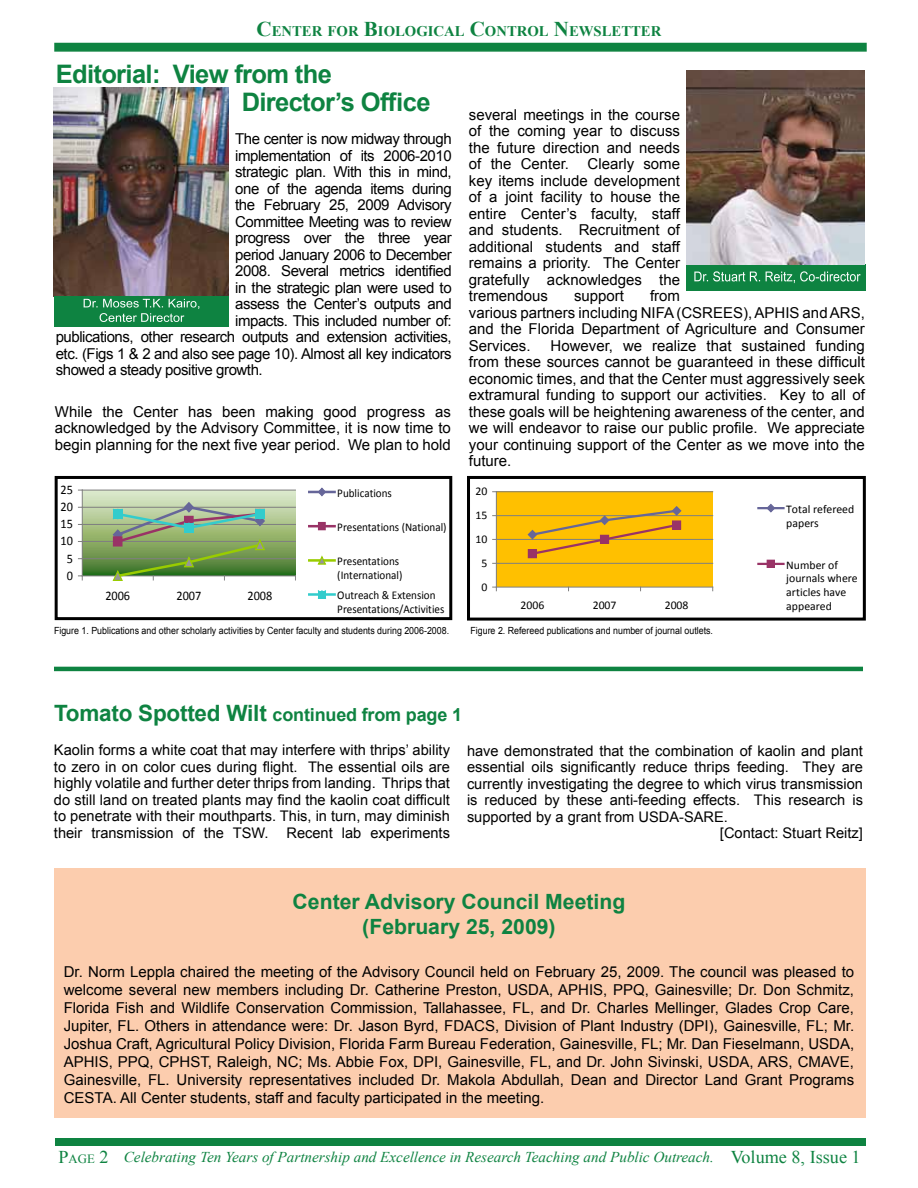
<style>
.page{position:relative;width:918px;height:1188px;background:#fff}
.page>*{position:absolute;margin:0;border:0;box-sizing:border-box;transform-origin:0 0}
.t1{font:700 25.5px/28.5px "Arial";letter-spacing:-.025em;color:#0e8341}
.t2{font:700 21px/25.2px "Arial";color:#0e8341;text-align:center}
.t3{font:700 18px "Arial";letter-spacing:-.01em;color:#0e8341}
.t4{font:18px "Times New Roman";color:#0e8341}
.t5{font:15px/16.5px "Arial";letter-spacing:-.03em;color:#000;text-align:justify}
.t6{font:15px/16.5px "Arial";color:#000}
.t7{font:italic 15px "Times New Roman";color:#0e8341}
.t8{font:14.7px/16.5px "Arial";color:#000;text-align:justify}
.t9{font:700 14.7px "Times New Roman";color:#0e8341}
.t10{font:13.05px "Calibri";color:#000;scale:.94 1}
.t11{font:12.6px "Times New Roman";color:#0e8341}
.t12{font:11.85px/14.1px "Calibri";color:#000;scale:.94 1}
.t13{font:11.7px/13.8px "Calibri";color:#000}
.t14{font:9.9px "Arial";color:#000;scale:.9 1}
.s1{font-size:21px}
.s2{font-size:22.5px}
.s3{font-size:18px}
</style>
<div class="page">
<div style="left:54px;top:43px;width:813px;height:9px;background:#0e8341;border:2px solid #0e8341"></div>
<div style="left:54px;top:869px;width:812px;height:249px;background:#fccdae"></div>
<img style="left:54px;top:88px;width:175px;height:208px">
<div style="left:55px;top:1138px;width:811px;height:8px;background:#0e8341"></div>
<div style="left:54px;top:296px;width:174px;height:30px;background:#0e8341"></div>
<svg style="left:84px;top:299px;width:115px;height:23px"></svg>
<div style="left:686px;top:264px;width:179px;height:27px;background:#0e8341"></div>
<svg style="left:694px;top:271px;width:167px;height:12px"></svg>
<img style="left:687px;top:71px;width:177px;height:194px">
<svg style="left:78px;top:487px;width:258px;height:112px"></svg>
<div style="left:55px;top:476px;width:397px;height:144px;border:3px solid #000"></div>
<svg style="left:492px;top:491px;width:293px;height:101px"></svg>
<div style="left:467px;top:476px;width:399px;height:145px;border:3px solid #000"></div>
<hr style="left:54px;top:667px;width:809px;height:4px;background:#0e8341">
<p class="t9" style="left:257px;top:21px;width:406px"><span class="s1">C</span>ENTER FOR <span class="s1">B</span>IOLOGICAL <span class="s1">C</span>ONTROL <span class="s1">N</span>EWSLETTER</p>
<h1 class="t1" style="left:242px;top:61px;width:190px;text-indent:-186px">Editorial: View from the<br>Director’s Office</h1>
<p class="t5" style="left:235px;top:131px;width:218px">The center is now midway through</p>
<p class="t5" style="left:235px;top:147px;width:218px">implementation of its 2006-2010</p>
<p class="t5" style="left:235px;top:164px;width:218px">strategic plan. With this in mind,</p>
<p class="t5" style="left:235px;top:180px;width:218px">one of the agenda items during</p>
<p class="t5" style="left:235px;top:197px;width:218px">the February 25, 2009 Advisory</p>
<p class="t5" style="left:235px;top:213px;width:218px">Committee Meeting was to review</p>
<p class="t5" style="left:235px;top:230px;width:218px">progress over the three year</p>
<p class="t5" style="left:235px;top:246px;width:218px">period January 2006 to December</p>
<p class="t5" style="left:235px;top:263px;width:218px">2008. Several metrics identified</p>
<p class="t5" style="left:235px;top:279px;width:218px">in the strategic plan were used to</p>
<p class="t5" style="left:235px;top:296px;width:218px">assess the Center’s outputs and</p>
<p class="t5" style="left:235px;top:312px;width:218px">impacts. This included number of:</p>
<p class="t5" style="left:56px;top:329px;width:397px">publications, other research outputs and extension activities,</p>
<p class="t5" style="left:56px;top:345px;width:397px">etc. (Figs 1 &amp; 2 and also see page 10). Almost all key indicators</p>
<p class="t5" style="left:56px;top:362px;width:208px">showed a steady positive growth.</p>
<p class="t5" style="left:55px;top:403px;width:397px">While the Center has been making good progress as acknowledged by the Advisory Committee, it is now time to begin planning for the next five year period. We plan to hold</p>
<p class="t10" style="left:61px;top:482px;width:15px">25</p>
<p class="t10" style="left:61px;top:499px;width:15px">20</p>
<p class="t10" style="left:61px;top:516px;width:15px">15</p>
<p class="t10" style="left:61px;top:533px;width:15px">10</p>
<p class="t10" style="left:67px;top:550px;width:8px">5</p>
<p class="t10" style="left:67px;top:567px;width:8px">0</p>
<p class="t10" style="left:105px;top:588px;width:28px">2006</p>
<p class="t10" style="left:177px;top:588px;width:28px">2007</p>
<p class="t10" style="left:248px;top:588px;width:28px">2008</p>
<p class="t12" style="left:337px;top:485px;width:60px">Publications</p>
<p class="t12" style="left:337px;top:520px;width:118px">Presentations (National)</p>
<p class="t12" style="left:337px;top:554px;width:71px">Presentations (International)</p>
<p class="t12" style="left:337px;top:588px;width:115px">Outreach &amp; Extension<br>Presentations/Activities</p>
<p class="t14" style="left:54px;top:624px;width:441px">Figure 1. Publications and other scholarly activities by Center faculty and students during 2006-2008.</p>
<p class="t5" style="left:469px;top:106px;width:213px">several meetings in the course of the coming year to discuss the future direction and needs of the Center. Clearly some key items include development of a joint facility to house the entire Center’s faculty, staff and students. Recruitment of additional students and staff remains a priority. The Center gratefully acknowledges the tremendous</p>
<p class="t6" style="left:469px;top:288px;width:397px;text-indent:181px">from<br>various partners including NIFA (CSREES), APHIS and ARS, and the Florida Department of Agriculture and Consumer<br>Services.</p>
<p class="t6" style="left:574px;top:288px;width:52px">support</p>
<p class="t5" style="left:469px;top:337px;width:398px;text-indent:82px">However, we realize that sustained funding from these sources cannot be guaranteed in these difficult economic times, and that the Center must aggressively seek extramural funding to support our activities. Key to all of these goals will be heightening awareness of the center, and we will endeavor to raise our public profile. We appreciate your continuing support of the Center as we move into the future.</p>
<p class="t13" style="left:476px;top:484px;width:13px">20</p>
<p class="t13" style="left:476px;top:508px;width:13px">15</p>
<p class="t13" style="left:476px;top:532px;width:13px">10</p>
<p class="t13" style="left:482px;top:556px;width:7px">5</p>
<p class="t13" style="left:482px;top:579px;width:7px">0</p>
<p class="t13" style="left:521px;top:597px;width:25px">2006</p>
<p class="t13" style="left:593px;top:597px;width:25px">2007</p>
<p class="t13" style="left:665px;top:597px;width:25px">2008</p>
<p class="t14" style="left:470px;top:624px;width:271px">Figure 2. Refereed publications and number of journal outlets.</p>
<p class="t13" style="left:786px;top:501px;width:69px">Total refereed papers</p>
<p class="t13" style="left:786px;top:557px;width:73px">Number of journals where articles have appeared</p>
<p class="t3" style="left:54px;top:703px;width:410px"><span class="s2">Tomato Spotted Wilt</span> continued from page 1</p>
<p class="t8" style="left:54px;top:742px;width:398px">Kaolin forms a white coat that may interfere with thrips’ ability to zero in on color cues during flight. The essential oils are highly volatile and further deter thrips from landing. Thrips that do still land on treated plants may find the kaolin coat difficult to penetrate with their mouthparts. This, in turn, may diminish their transmission of the TSW. Recent lab experiments</p>
<p class="t8" style="left:467px;top:742px;width:397px">have demonstrated that the combination of kaolin and plant</p>
<p class="t8" style="left:467px;top:759px;width:397px">essential oils significantly reduce thrips feeding. They are</p>
<p class="t8" style="left:467px;top:775px;width:397px">currently investigating the degree to which virus transmission</p>
<p class="t8" style="left:467px;top:792px;width:397px">is reduced by these anti-feeding effects. This research is</p>
<p class="t8" style="left:467px;top:808px;width:262px">supported by a grant from USDA-SARE.</p>
<p class="t8" style="left:720px;top:825px;width:145px">[Contact: Stuart Reitz]</p>
<h2 class="t2" style="left:293px;top:890px;width:334px">Center Advisory Council Meeting (February 25, 2009)</h2>
<p class="t5" style="left:64px;top:963px;width:792px;line-height:18px">Dr. Norm Leppla chaired the meeting of the Advisory Council held on February 25, 2009. The council was pleased to welcome several new members including Dr. Catherine Preston, USDA, APHIS, PPQ, Gainesville; Dr. Don Schmitz, Florida Fish and Wildlife Conservation Commission, Tallahassee, FL, and Dr. Charles Mellinger, Glades Crop Care, Jupiter, FL. Others in attendance were: Dr. Jason Byrd, FDACS, Division of Plant Industry (DPI), Gainesville, FL; Mr.<br>Joshua Craft, Agricultural Policy Division, Florida Farm Bureau Federation, Gainesville, FL; Mr. Dan Fieselmann, USDA, APHIS, PPQ, CPHST, Raleigh, NC; Ms. Abbie Fox, DPI, Gainesville, FL, and Dr. John Sivinski, USDA, ARS, CMAVE, Gainesville, FL. University representatives included Dr. Makola Abdullah, Dean and Director Land Grant Programs CESTA. All Center students, staff and faculty participated in the meeting.</p>
<p class="t11" style="left:59px;top:1150px;width:51px"><span class="s3">P</span>age <span class="s3">2</span></p>
<p class="t4" style="left:731px;top:1144px;width:131px">Volume 8, Issue 1</p>
<p class="t7" style="left:124px;top:1147px;width:592px">Celebrating Ten Years of Partnership and Excellence in Research Teaching and Public Outreach.</p>
</div>
